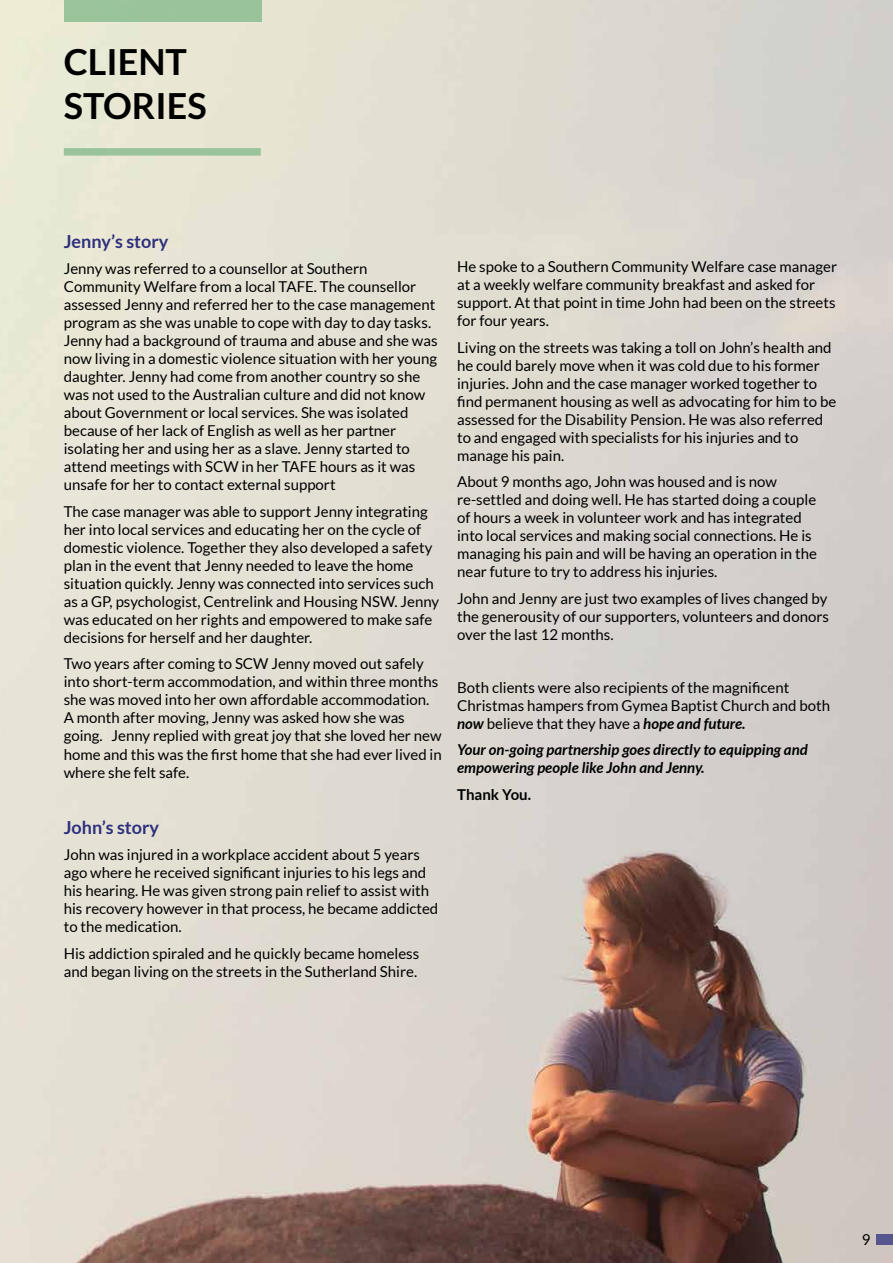
<style>
.page{position:relative;width:893px;height:1263px;background:#fff}
.page>*{position:absolute;margin:0;border:0;box-sizing:border-box;transform-origin:0 0}
.t1{font:700 36px/44.2px "Lato";color:#000}
.t2{font:700 18px "Lato";color:#2e307d}
.t3{font:15px/18px "Lato";color:#000}
.t4{font:italic 700 15px/18px "Lato";color:#000}
.t5{font:700 15px "Lato";color:#000}
.s1{font-weight:700;font-style:italic}
</style>
<div class="page">
<img style="left:0;top:0;width:893px;height:1263px">
<div style="left:64px;top:148px;width:197px;height:8px;background:#9ac39b"></div>
<div style="left:64px;top:0;width:197px;height:21px;background:#9ac39b"></div>
<div style="left:876px;top:1234px;width:17px;height:11px;background:#56558d"></div>
<h1 class="t1" style="left:64px;top:39px;width:144px">CLIENT<br>STORIES</h1>
<p class="t2" style="left:64px;top:231px;width:106px">Jenny’s story</p>
<p class="t3" style="left:64px;top:260px;width:375px">Jenny was referred to a counsellor at Southern Community Welfare from a local TAFE. The counsellor assessed Jenny and referred her to the case management program as she was unable to cope with day to day tasks.<br>Jenny had a background of trauma and abuse and she was now living in a domestic violence situation with her young daughter. Jenny had come from another country so she was not used to the Australian culture and did not know about Government or local services. She was isolated because of her lack of English as well as her partner isolating her and using her as a slave. Jenny started to attend meetings with SCW in her TAFE hours as it was unsafe for her to contact external support</p>
<p class="t3" style="left:64px;top:502px;width:377px">The case manager was able to support Jenny integrating her into local services and educating her on the cycle of domestic violence. Together they also developed a safety plan in the event that Jenny needed to leave the home situation quickly. Jenny was connected into services such as a GP, psychologist, Centrelink and Housing NSW. Jenny was educated on her rights and empowered to make safe decisions for herself and her daughter.</p>
<p class="t3" style="left:64px;top:655px;width:379px">Two years after coming to SCW Jenny moved out safely into short-term accommodation, and within three months she was moved into her own affordable accommodation.<br>A month after moving, Jenny was asked how she was going. Jenny replied with great joy that she loved her new home and this was the first home that she had ever lived in where she felt safe.</p>
<p class="t2" style="left:64px;top:817px;width:97px">John’s story</p>
<p class="t3" style="left:64px;top:845px;width:376px">John was injured in a workplace accident about 5 years ago where he received significant injuries to his legs and his hearing. He was given strong pain relief to assist with his recovery however in that process, he became addicted to the medication.</p>
<p class="t3" style="left:64px;top:944px;width:357px">His addiction spiraled and he quickly became homeless and began living on the streets in the Sutherland Shire.</p>
<p class="t3" style="left:457px;top:257px;width:381px">He spoke to a Southern Community Welfare case manager at a weekly welfare community breakfast and asked for support. At that point in time John had been on the streets for four years.</p>
<p class="t3" style="left:457px;top:338px;width:381px">Living on the streets was taking a toll on John’s health and he could barely move when it was cold due to his former injuries. John and the case manager worked together to find permanent housing as well as advocating for him to be assessed for the Disability Pension. He was also referred to and engaged with specialists for his injuries and to manage his pain.</p>
<p class="t3" style="left:457px;top:472px;width:361px">About 9 months ago, John was housed and is now re-settled and doing well. He has started doing a couple of hours a week in volunteer work and has integrated into local services and making social connections. He is managing his pain and will be having an operation in the near future to try to address his injuries.</p>
<p class="t3" style="left:457px;top:589px;width:373px;text-align:justify">John and Jenny are just two examples of lives changed by the generousity of our supporters, volunteers and donors over the last 12 months.</p>
<p class="t3" style="left:457px;top:678px;width:374px">Both clients were also recipients of the magnificent<br>Christmas hampers from Gymea Baptist Church and both <span class="s1">now</span> believe that they have a <span class="s1">hope and future.</span></p>
<p class="t4" style="left:457px;top:741px;width:352px">Your on-going partnership goes directly to equipping and empowering people like John and Jenny.</p>
<p class="t5" style="left:457px;top:785px;width:76px">Thank You.</p>
<p class="t3" style="left:862px;top:1230px;width:10px">9</p>
</div>
